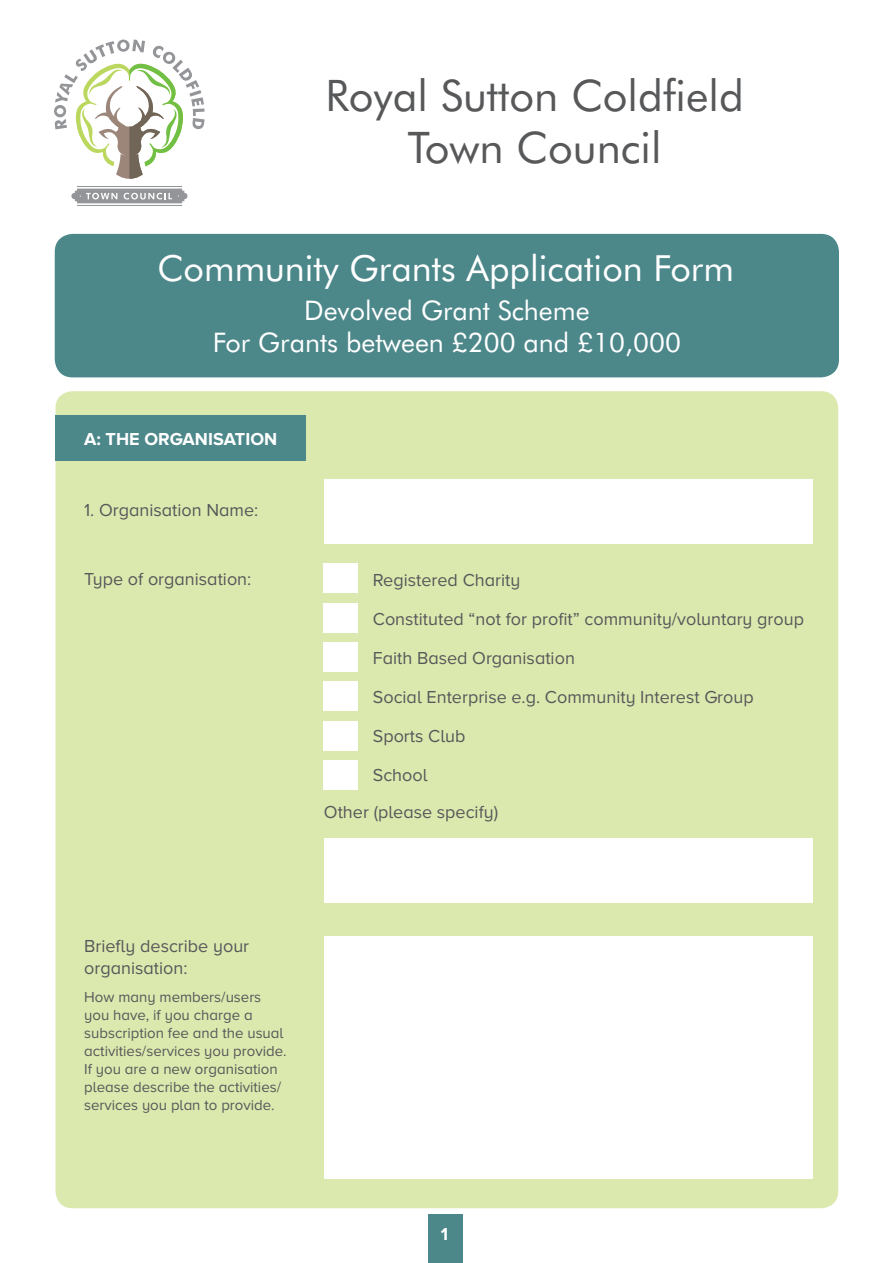
<style>
.page{position:relative;width:893px;height:1263px;background:#fff}
.page>*{position:absolute;margin:0;border:0;box-sizing:border-box;transform-origin:0 0}
.t1{font:43.5px "Futura BT";color:#57585a}
.t2{font:36px "Futura BT";color:#fff}
.t3{font:27px "Futura BT";color:#fff}
.t4{font:18px "Proxima Nova A";color:#57585a}
.t5{font:700 18px "Proxima Nova A";color:#fff}
.t6{font:15px/18px "Proxima Nova A";color:#57585a}
</style>
<div class="page">
<div style="left:55px;top:391px;width:783px;height:817px;background:#dce9ae;border-radius:17px"></div>
<hr style="left:77px;top:186px;width:105px;height:1px;background:#939598">
<hr style="left:77px;top:205px;width:105px;height:1px;background:#939598">
<svg style="left:54px;top:39px;width:151px;height:140px"></svg>
<svg style="left:71px;top:189px;width:116px;height:14px;background:#a5a7a9"></svg>
<div style="left:55px;top:234px;width:784px;height:143px;background:#4c878a;border-radius:18px"></div>
<div style="left:56px;top:415px;width:250px;height:46px;background:#4c878a"></div>
<div style="left:324px;top:479px;width:488px;height:65px;background:#fff"></div>
<div style="left:324px;top:563px;width:34px;height:30px;background:#fff"></div>
<div style="left:324px;top:603px;width:34px;height:29px;background:#fff"></div>
<div style="left:324px;top:642px;width:34px;height:30px;background:#fff"></div>
<div style="left:324px;top:681px;width:34px;height:30px;background:#fff"></div>
<div style="left:324px;top:721px;width:34px;height:29px;background:#fff"></div>
<div style="left:324px;top:760px;width:34px;height:30px;background:#fff"></div>
<div style="left:324px;top:839px;width:488px;height:64px;background:#fff"></div>
<div style="left:324px;top:936px;width:488px;height:243px;background:#fff"></div>
<div style="left:428px;top:1214px;width:34px;height:49px;background:#4c878a"></div>
<p class="t1" style="left:326px;top:69px;width:420px">Royal Sutton Coldfield</p>
<p class="t1" style="left:408px;top:121px;width:255px">Town Council</p>
<p class="t2" style="left:158px;top:246px;width:578px">Community Grants Application Form</p>
<p class="t3" style="left:304px;top:294px;width:287px">Devolved Grant Scheme</p>
<p class="t3" style="left:213px;top:326px;width:470px">For Grants between £200 and £10,000</p>
<p class="t5" style="left:84px;top:428px;width:195px">A: THE ORGANISATION</p>
<p class="t4" style="left:84px;top:500px;width:176px">1. Organisation Name:</p>
<p class="t4" style="left:84px;top:569px;width:169px">Type of organisation:</p>
<p class="t4" style="left:373px;top:570px;width:149px">Registered Charity</p>
<p class="t4" style="left:373px;top:609px;width:433px">Constituted “not for profit” community/voluntary group</p>
<p class="t4" style="left:373px;top:648px;width:204px">Faith Based Organisation</p>
<p class="t4" style="left:373px;top:687px;width:382px">Social Enterprise e.g. Community Interest Group</p>
<p class="t4" style="left:373px;top:726px;width:94px">Sports Club</p>
<p class="t4" style="left:373px;top:765px;width:56px">School</p>
<p class="t4" style="left:324px;top:802px;width:176px">Other (please specify)</p>
<p class="t4" style="left:84px;top:936px;width:166px">Briefly describe your</p>
<p class="t4" style="left:84px;top:957px;width:105px">organisation:</p>
<p class="t6" style="left:84px;top:988px;width:179px">How many members/users</p>
<p class="t6" style="left:84px;top:1006px;width:170px">you have, if you charge a</p>
<p class="t6" style="left:84px;top:1024px;width:204px">subscription fee and the usual activities/services you provide.<br>If you are a new organisation please describe the activities/</p>
<p class="t6" style="left:84px;top:1096px;width:192px">services you plan to provide.</p>
<p class="t5" style="left:441px;top:1224px;width:9px">1</p>
</div>
